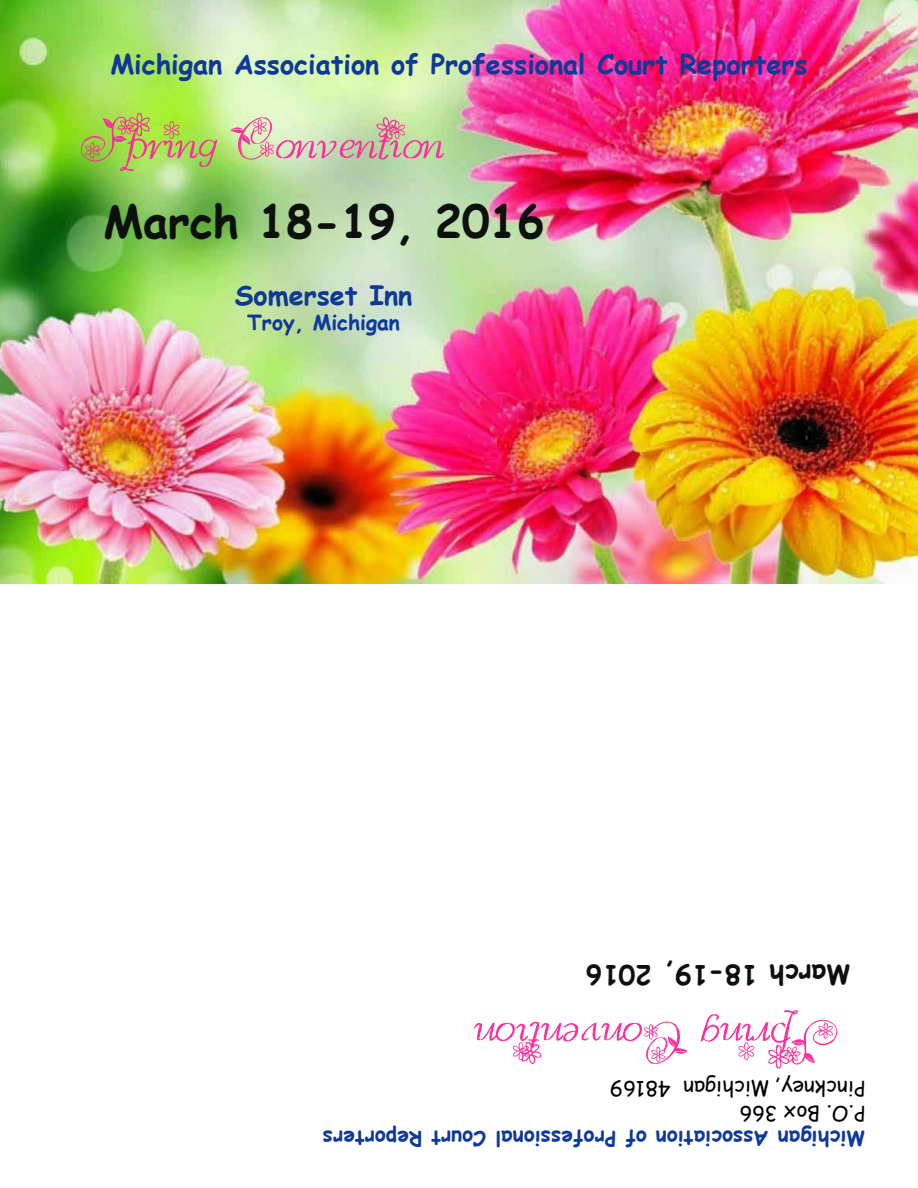
<style>
.page{position:relative;width:918px;height:1188px;background:#fff}
.page>*{position:absolute;margin:0;border:0;box-sizing:border-box;transform-origin:0 0}
.t1{font:54px "MC Blossoms";color:#fb309b}
.t2{font:700 45px "Comic Sans MS";color:#0c110d}
.t3{font:700 27px "Comic Sans MS";color:#0e3998}
.t4{font:700 27px "Comic Sans MS";color:#0c110d}
.t5{font:700 21px "Comic Sans MS";color:#0e3998}
.t6{font:21px/25.2px "Comic Sans MS";color:#000}
</style>
<div class="page">
<img style="left:0;top:0;width:918px;height:584px">
<p class="t3" style="left:110px;top:45px;width:699px">Michigan Association of Professional Court Reporters</p>
<h1 class="t1" style="left:73px;top:111px;width:368px">Spring Convention</h1>
<h2 class="t2" style="left:103px;top:189px;width:443px">March 18-19, 2016</h2>
<p class="t3" style="left:235px;top:275px;width:179px">Somerset Inn</p>
<p class="t5" style="left:247px;top:307px;width:154px">Troy, Michigan</p>
<p class="t4" style="left:850px;top:995px;width:266px;rotate:-180deg">March 18-19, 2016</p>
<h1 class="t1" style="left:845px;top:1070px;width:368px;rotate:-180deg">Spring Convention</h1>
<p class="t6" style="left:865px;top:1127px;width:256px;rotate:-180deg">P.O. Box 366<br>Pinckney, Michigan 48169</p>
<p class="t5" style="left:865px;top:1154px;width:544px;rotate:-180deg">Michigan Association of Professional Court Reporters</p>
</div>
